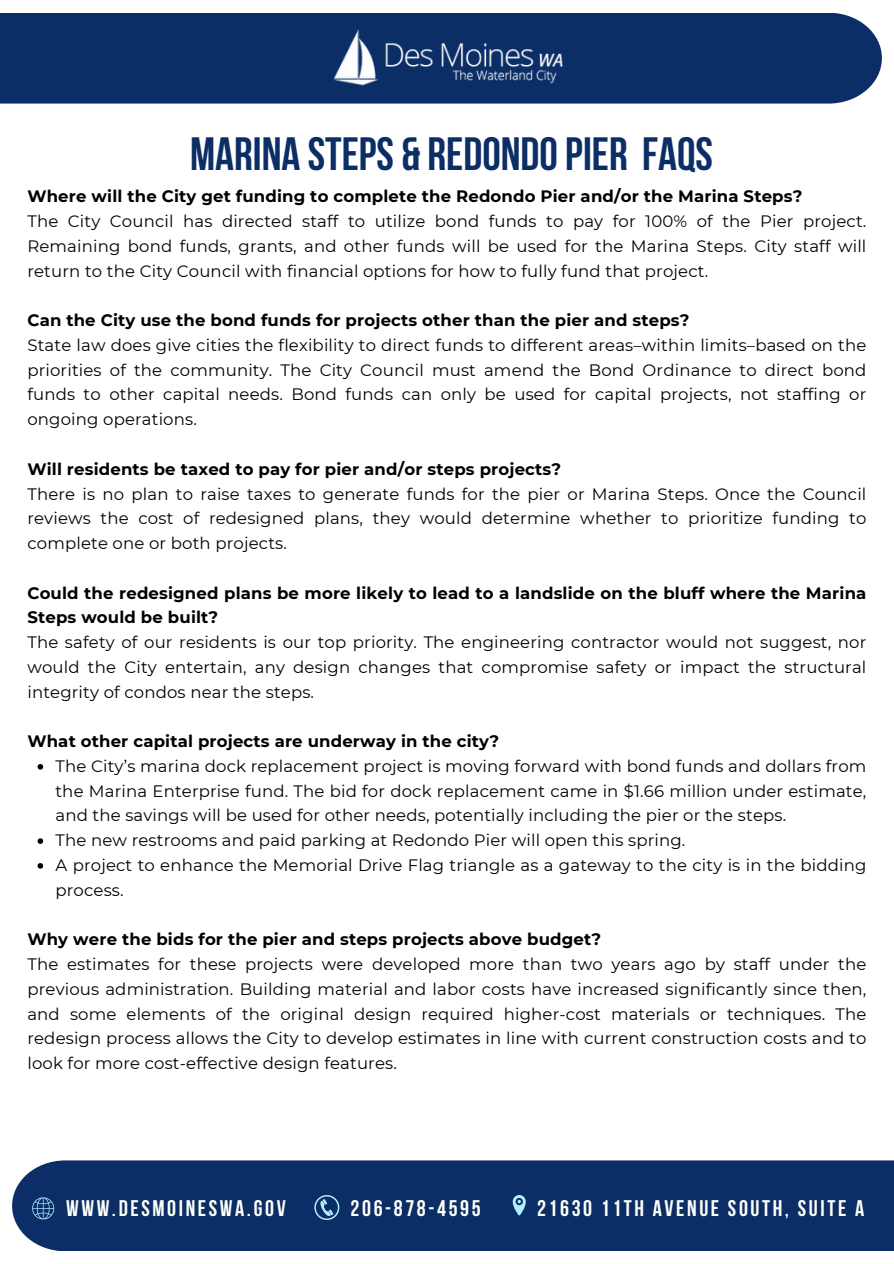
<style>
.page{position:relative;width:894px;height:1264px;background:#fff}
.page>*{position:absolute;margin:0;border:0;box-sizing:border-box;transform-origin:0 0}
.t1{font:700 46.5px "Bebas Neue";color:#0b2e66}
.t2{font:700 22.5px "Bebas Neue";letter-spacing:.115em;color:#fffff9}
.t3{font:16.5px/24.8px "Montserrat";letter-spacing:.01em;color:#000;text-align:justify}
.t4{font:700 16.5px/24.8px "Montserrat";letter-spacing:.01em;color:#000}
</style>
<div class="page">
<div style="left:0;top:13px;width:881px;height:91px;background:#0b2e66"></div>
<img style="left:332px;top:31px;width:232px;height:56px">
<div style="left:12px;top:1160px;width:881px;height:91px;background:#0b2e66"></div>
<svg style="left:314px;top:1194px;width:25px;height:25px"></svg>
<svg style="left:512px;top:1194px;width:13px;height:21px"></svg>
<svg style="left:32px;top:1197px;width:22px;height:22px"></svg>
<svg style="left:38px;top:764px;width:5px;height:5px"></svg>
<svg style="left:38px;top:838px;width:5px;height:6px"></svg>
<svg style="left:38px;top:863px;width:5px;height:5px"></svg>
<p class="t1" style="left:190px;top:135px;width:524px">MARINA STEPS &amp; REDONDOPIER FAQS</p>
<p class="t4" style="left:27px;top:184px;width:776px">Where will the City get funding to complete the Redondo Pier and/or the Marina Steps?</p>
<p class="t3" style="left:27px;top:209px;width:840px">The City Council has directed staff to utilize bond funds to pay for 100% of the Pier project.<br>Remaining bond funds, grants, and other funds will be used for the Marina Steps. City staff will return to the City Council with financial options for how to fully fund that project.</p>
<p class="t4" style="left:27px;top:308px;width:663px">Can the City use the bond funds for projects other than the pier and steps?</p>
<p class="t3" style="left:27px;top:332px;width:840px">State law does give cities the flexibility to direct funds to different areas–within limits–based on the priorities of the community. The City Council must amend the Bond Ordinance to direct bond funds to other capital needs. Bond funds can only be used for capital projects, not staffing or ongoing operations.</p>
<p class="t4" style="left:27px;top:456px;width:535px">Will residents be taxed to pay for pier and/or steps projects?</p>
<p class="t3" style="left:27px;top:481px;width:840px">There is no plan to raise taxes to generate funds for the pier or Marina Steps. Once the Council reviews the cost of redesigned plans, they would determine whether to prioritize funding to complete one or both projects.</p>
<h4 class="t4" style="left:27px;top:580px;width:840px">Could the redesigned plans be more likely to lead to a landslide on the bluff where the Marina<br>Steps would be built?</h4>
<p class="t3" style="left:27px;top:629px;width:840px">The safety of our residents is our top priority. The engineering contractor would not suggest, nor would the City entertain, any design changes that compromise safety or impact the structural integrity of condos near the steps.</p>
<p class="t4" style="left:27px;top:728px;width:473px">What other capital projects are underway in the city?</p>
<p class="t3" style="left:55px;top:753px;width:812px">The City’s marina dock replacement project is moving forward with bond funds and dollars from the Marina Enterprise fund. The bid for dock replacement came in $1.66 million under estimate, and the savings will be used for other needs, potentially including the pier or the steps.</p>
<p class="t3" style="left:55px;top:827px;width:631px">The new restrooms and paid parking at Redondo Pier will open this spring.</p>
<p class="t3" style="left:55px;top:852px;width:812px">A project to enhance the Memorial Drive Flag triangle as a gateway to the city is in the bidding process.</p>
<p class="t4" style="left:27px;top:926px;width:575px">Why were the bids for the pier and steps projects above budget?</p>
<h2 class="t3" style="left:27px;top:951px;width:840px">The estimates for these projects were developed more than two years ago by staff under the previous administration. Building material and labor costs have increased significantly since then, and some elements of the original design required higher-cost materials or techniques. The redesign process allows the City to develop estimates in line with current construction costs and to look for more cost-effective design features.</h2>
<p class="t2" style="left:66px;top:1199px;width:221px">WWW.DESMOINESWA.GOV</p>
<p class="t2" style="left:350px;top:1199px;width:131px">206-878-4595</p>
<h1 class="t2" style="left:537px;top:1199px;width:328px">21630 11TH AVENUE SOUTH, SUITE A</h1>
</div>
